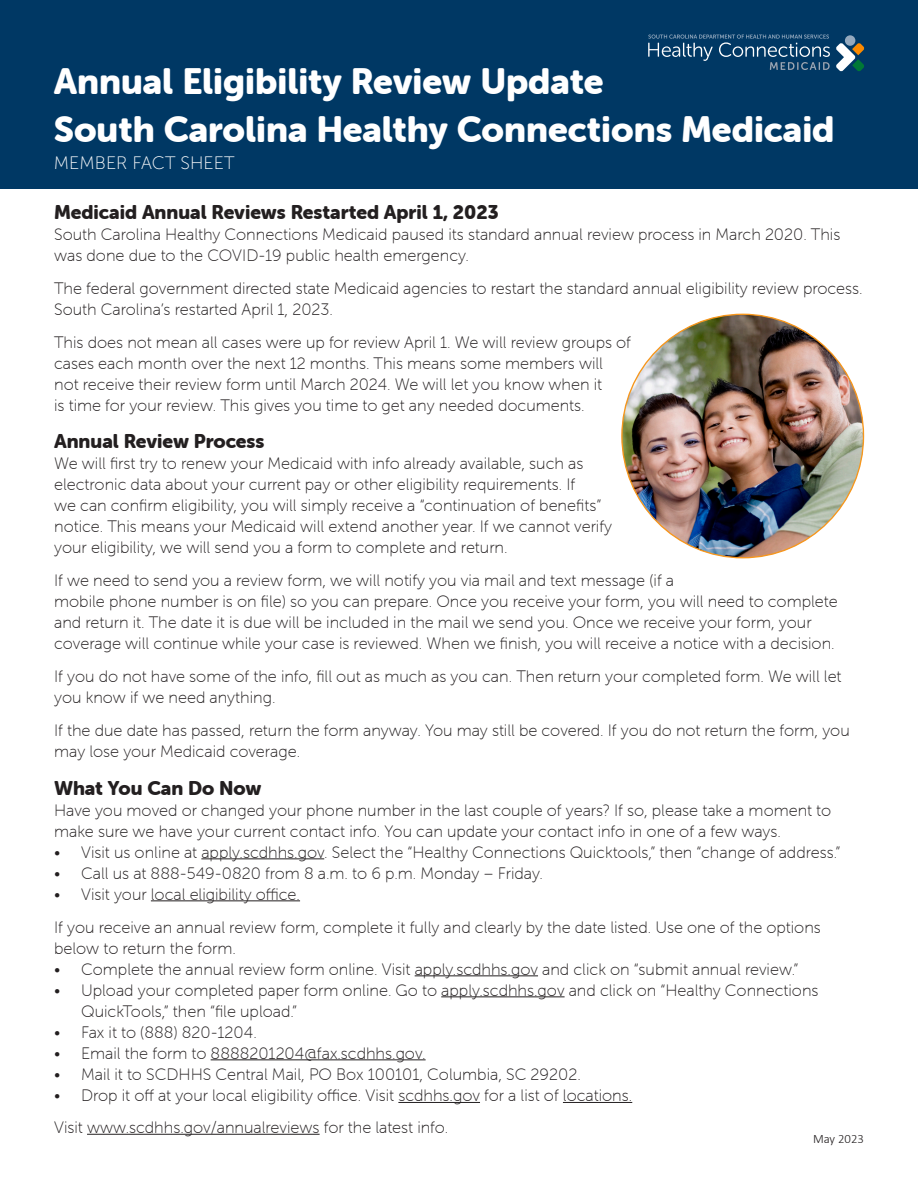
<style>
.page{position:relative;width:918px;height:1188px;background:#fff}
.page>*{position:absolute;margin:0;border:0;box-sizing:border-box;transform-origin:0 0}
.t1{font:36px "Museo Sans Rounded 900";color:#fff}
.t2{font:19.5px "Museo Sans Rounded 900";color:#231f20}
.t3{font:18px "Museo Sans 100";color:#fff}
.t4{font:16.5px/21px "Museo Sans Rounded 100";color:#231f20}
.t5{font:300 12.75px "Calibri";color:#231f20}
</style>
<div class="page">
<hr style="left:201px;top:858px;width:123px;height:1px;background:#231f20">
<hr style="left:151px;top:900px;width:149px;height:1px;background:#231f20">
<hr style="left:415px;top:975px;width:123px;height:1px;background:#231f20">
<hr style="left:441px;top:996px;width:124px;height:1px;background:#231f20">
<hr style="left:211px;top:1059px;width:215px;height:1px;background:#231f20">
<hr style="left:398px;top:1102px;width:82px;height:1px;background:#231f20">
<hr style="left:563px;top:1102px;width:69px;height:1px;background:#231f20">
<hr style="left:87px;top:1134px;width:233px;height:1px;background:#231f20">
<div style="left:0;top:0;width:918px;height:189px;background:#003864"></div>
<svg style="left:836px;top:43px;width:28px;height:28px"></svg>
<div style="left:845px;top:35px;width:10px;height:11px;background:#94a9be;border-radius:50%"></div>
<svg style="left:648px;top:35px;width:182px;height:35px"></svg>
<img style="left:622px;top:314px;width:242px;height:244px">
<p class="t1" style="left:54px;top:61px;width:551px">Annual Eligibility Review Update</p>
<p class="t1" style="left:54px;top:109px;width:782px">South Carolina Healthy Connections Medicaid</p>
<p class="t3" style="left:54px;top:153px;width:182px">MEMBER FACT SHEET</p>
<p class="t2" style="left:54px;top:201px;width:446px">Medicaid Annual Reviews Restarted April 1, 2023</p>
<p class="t4" style="left:54px;top:224px;width:788px">South Carolina Healthy Connections Medicaid paused its standard annual review process in March 2020. This was done due to the COVID-19 public health emergency.</p>
<p class="t4" style="left:54px;top:278px;width:810px">The federal government directed state Medicaid agencies to restart the standard annual eligibility review process.<br>South Carolina’s restarted April 1, 2023.</p>
<p class="t4" style="left:54px;top:332px;width:578px">This does not mean all cases were up for review April 1. We will review groups of cases each month over the next 12 months. This means some members will not receive their review form until March 2024. We will let you know when it<br>is time for your review. This gives you time to get any needed documents.</p>
<p class="t2" style="left:54px;top:430px;width:212px">Annual Review Process</p>
<p class="t4" style="left:54px;top:453px;width:560px">We will first try to renew your Medicaid with info already available, such as electronic data about your current pay or other eligibility requirements. If<br>we can confirm eligibility, you will simply receive a “continuation of benefits” notice. This means your Medicaid will extend another year. If we cannot verify your eligibility, we will send you a form to complete and return.</p>
<p class="t4" style="left:54px;top:570px;width:622px">If we need to send you a review form, we will notify you via mail and text message (if a</p>
<p class="t4" style="left:54px;top:591px;width:785px">mobile phone number is on file) so you can prepare. Once you receive your form, you will need to complete and return it. The date it is due will be included in the mail we send you. Once we receive your form, your coverage will continue while your case is reviewed. When we finish, you will receive a notice with a decision.</p>
<p class="t4" style="left:54px;top:666px;width:789px">If you do not have some of the info, fill out as much as you can. Then return your completed form. We will let you know if we need anything.</p>
<p class="t4" style="left:54px;top:720px;width:797px">If the due date has passed, return the form anyway. You may still be covered. If you do not return the form, you may lose your Medicaid coverage.</p>
<p class="t2" style="left:54px;top:777px;width:209px">What You Can Do Now</p>
<p class="t4" style="left:54px;top:800px;width:779px">Have you moved or changed your phone number in the last couple of years? If so, please take a moment to make sure we have your current contact info. You can update your contact info in one of a few ways.</p>
<p class="t4" style="left:54px;top:842px;width:788px">• Visit us online at apply.scdhhs.gov. Select the “Healthy Connections Quicktools,” then “change of address.”</p>
<p class="t4" style="left:54px;top:863px;width:490px">• Call us at 888-549-0820 from 8 a.m. to 6 p.m. Monday – Friday.</p>
<p class="t4" style="left:54px;top:884px;width:247px">• Visit your local eligibility office.</p>
<p class="t4" style="left:54px;top:917px;width:768px">If you receive an annual review form, complete it fully and clearly by the date listed. Use one of the options below to return the form.</p>
<p class="t4" style="left:54px;top:959px;width:746px">• Complete the annual review form online. Visit apply.scdhhs.gov and click on “submit annual review.”</p>
<p class="t4" style="left:81px;top:980px;width:739px;text-indent:-27px">• Upload your completed paper form online. Go to apply.scdhhs.gov and click on “Healthy Connections<br>QuickTools,” then “file upload.”</p>
<p class="t4" style="left:54px;top:1022px;width:204px">• Fax it to (888) 820-1204.</p>
<p class="t4" style="left:54px;top:1043px;width:373px">• Email the form to 8888201204@fax.scdhhs.gov.</p>
<p class="t4" style="left:54px;top:1064px;width:528px">• Mail it to SCDHHS Central Mail, PO Box 100101, Columbia, SC 29202.</p>
<p class="t4" style="left:54px;top:1085px;width:580px">• Drop it off at your local eligibility office. Visit scdhhs.gov for a list of locations.</p>
<p class="t4" style="left:54px;top:1117px;width:396px">Visit www.scdhhs.gov/annualreviews for the latest info.</p>
<p class="t5" style="left:813px;top:1131px;width:52px">May 2023</p>
</div>
